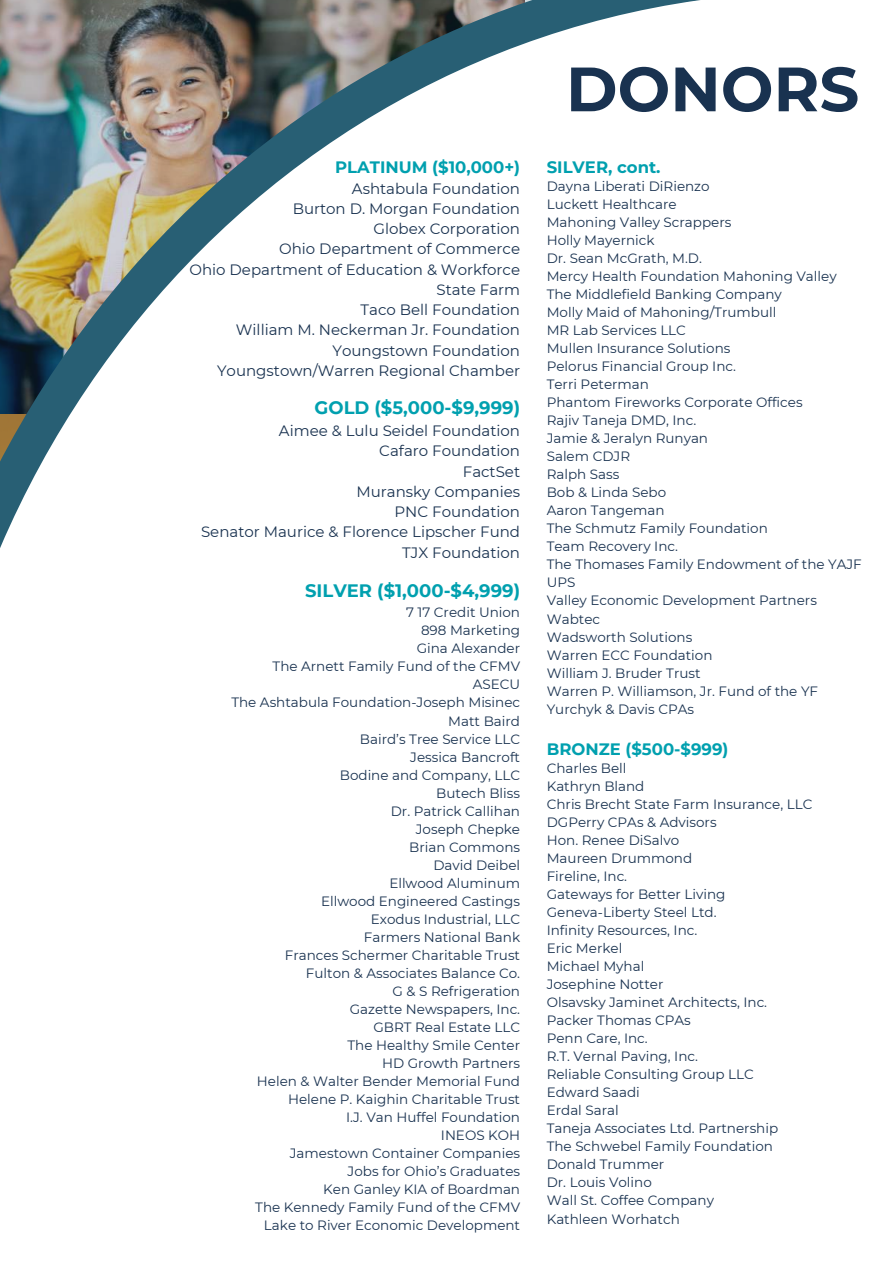
<style>
.page{position:relative;width:894px;height:1264px;background:#fff}
.page>*{position:absolute;margin:0;border:0;box-sizing:border-box;transform-origin:0 0}
.t1{font:700 62.4px "Montserrat";color:#193250}
.t2{font:700 18px "Montserrat";color:#00a0af}
.t3{font:700 16.5px "Montserrat";color:#00a0af}
.t4{font:15px/20.2px "Montserrat";color:#193250;text-align:right}
.t5{font:13.5px/18px "Montserrat";color:#193250}
</style>
<div class="page">
<svg style="left:0;top:0;width:700px;height:548px"></svg>
<p class="t3" style="left:335px;top:155px;width:186px">PLATINUM ($10,000+)</p>
<p class="t4" style="left:189px;top:177px;width:332px">Ashtabula Foundation<br>Burton D. Morgan Foundation<br>Globex Corporation<br>Ohio Department of Commerce<br>Ohio Department of Education &amp; Workforce<br>State Farm<br>Taco Bell Foundation<br>William M. Neckerman Jr. Foundation<br>Youngstown Foundation<br>Youngstown/Warren Regional Chamber</p>
<h2 class="t2" style="left:314px;top:394px;width:207px">GOLD ($5,000-$9,999)</h2>
<p class="t4" style="left:201px;top:420px;width:320px">Aimee &amp; Lulu Seidel Foundation<br>Cafaro Foundation<br>FactSet<br>Muransky Companies<br>PNC Foundation<br>Senator Maurice &amp; Florence Lipscher Fund<br>TJX Foundation</p>
<h2 class="t2" style="left:305px;top:578px;width:216px">SILVER ($1,000-$4,999)</h2>
<p class="t5" style="left:231px;top:603px;width:290px;text-align:right">7 17 Credit Union<br>898 Marketing<br>Gina Alexander<br>The Arnett Family Fund of the CFMV<br>ASECU<br>The Ashtabula Foundation-Joseph Misinec<br>Matt Baird<br>Baird’s Tree Service LLC<br>Jessica Bancroft<br>Bodine and Company, LLC<br>Butech Bliss<br>Dr. Patrick Callihan<br>Joseph Chepke<br>Brian Commons<br>David Deibel<br>Ellwood Aluminum<br>Ellwood Engineered Castings<br>Exodus Industrial, LLC<br>Farmers National Bank<br>Frances Schermer Charitable Trust<br>Fulton &amp; Associates Balance Co.<br>G &amp; S Refrigeration<br>Gazette Newspapers, Inc.<br>GBRT Real Estate LLC<br>The Healthy Smile Center<br>HD Growth Partners<br>Helen &amp; Walter Bender Memorial Fund<br>Helene P. Kaighin Charitable Trust<br>I.J. Van Huffel Foundation<br>INEOS KOH<br>Jamestown Container Companies<br>Jobs for Ohio’s Graduates<br>Ken Ganley KIA of Boardman<br>The Kennedy Family Fund of the CFMV<br>Lake to River Economic Development</p>
<h1 class="t1" style="left:565px;top:44px;width:295px">DONORS</h1>
<p class="t3" style="left:546px;top:155px;width:115px">SILVER, cont.</p>
<p class="t5" style="left:546px;top:177px;width:316px">Dayna Liberati DiRienzo<br>Luckett Healthcare<br>Mahoning Valley Scrappers<br>Holly Mayernick<br>Dr. Sean McGrath, M.D.<br>Mercy Health Foundation Mahoning Valley<br>The Middlefield Banking Company<br>Molly Maid of Mahoning/Trumbull<br>MR Lab Services LLC<br>Mullen Insurance Solutions<br>Pelorus Financial Group Inc.<br>Terri Peterman<br>Phantom Fireworks Corporate Offices<br>Rajiv Taneja DMD, Inc.<br>Jamie &amp; Jeralyn Runyan<br>Salem CDJR<br>Ralph Sass<br>Bob &amp; Linda Sebo<br>Aaron Tangeman<br>The Schmutz Family Foundation<br>Team Recovery Inc.<br>The Thomases Family Endowment of the YAJF<br>UPS<br>Valley Economic Development Partners<br>Wabtec<br>Wadsworth Solutions<br>Warren ECC Foundation<br>William J. Bruder Trust<br>Warren P. Williamson, Jr. Fund of the YF<br>Yurchyk &amp; Davis CPAs</p>
<p class="t3" style="left:546px;top:737px;width:183px">BRONZE ($500-$999)</p>
<p class="t5" style="left:546px;top:759px;width:267px">Charles Bell<br>Kathryn Bland<br>Chris Brecht State Farm Insurance, LLC<br>DGPerry CPAs &amp; Advisors<br>Hon. Renee DiSalvo<br>Maureen Drummond<br>Fireline, Inc.<br>Gateways for Better Living<br>Geneva-Liberty Steel Ltd.<br>Infinity Resources, Inc.<br>Eric Merkel<br>Michael Myhal<br>Josephine Notter<br>Olsavsky Jaminet Architects, Inc.<br>Packer Thomas CPAs<br>Penn Care, Inc.<br>R.T. Vernal Paving, Inc.<br>Reliable Consulting Group LLC<br>Edward Saadi<br>Erdal Saral<br>Taneja Associates Ltd. Partnership<br>The Schwebel Family Foundation<br>Donald Trummer<br>Dr. Louis Volino<br>Wall St. Coffee Company<br>Kathleen Worhatch</p>
</div>
